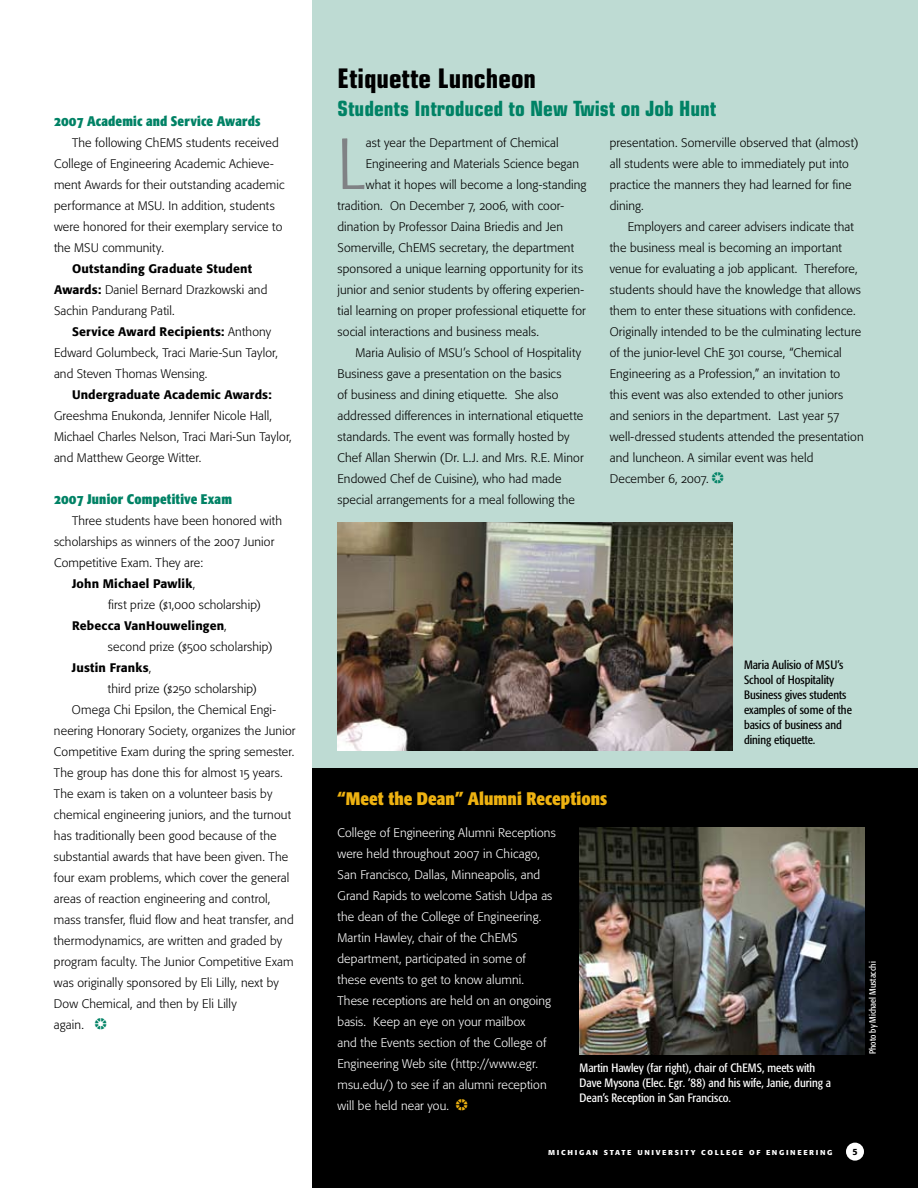
<style>
.page{position:relative;width:918px;height:1188px;background:#fff}
.page>*{position:absolute;margin:0;border:0;box-sizing:border-box;transform-origin:0 0}
.t1{font:300 condensed 71.55px "Formata Pro";color:#808285}
.t2{font:700 condensed 27px "Eurostile LT Std";color:#000}
.t3{font:700 condensed 21px "Eurostile LT Std";color:#008265}
.t4{font:700 condensed 18px "Formata Pro";letter-spacing:.005em;color:#eeb211}
.t5{font:700 condensed 13.8px "Formata Pro";letter-spacing:.01em;color:#008265}
.t6{font:300 12.3px/21px "Formata Pro";letter-spacing:.01em;color:#000}
.t7{font:300 12.3px/21px "Formata Pro";letter-spacing:.01em;color:#fff}
.t8{font:500 12.3px "Formata Pro";letter-spacing:.015em;color:#000}
.t9{font:condensed 12px/15px "Formata Pro";color:#fff}
.t10{font:condensed 12px/15px "Formata Pro";color:#000}
.t11{font:500 9px "Formata Pro";letter-spacing:.18em;color:#fff}
.t12{font:condensed 9px "Formata Pro";color:#fff}
.t13{font:500 9px "Formata Pro";color:#000}
.s1{font-weight:500}
.s2{font-weight:300}
.s3{font-family:"Chuckbats";font-weight:400;font-size:15px;color:#008265}
.s4{font-family:"Chuckbats";font-weight:400;font-size:15px;color:#eeb211}
</style>
<div class="page">
<div style="left:312px;top:0;width:606px;height:770px;background:#bedbd3"></div>
<div style="left:312px;top:768px;width:606px;height:420px;background:#000"></div>
<div style="left:846px;top:1143px;width:18px;height:18px;background:#fff;border-radius:50%"></div>
<img style="left:580px;top:827px;width:284px;height:227px">
<img style="left:338px;top:522px;width:394px;height:228px">
<p class="t5" style="left:54px;top:112px;width:208px">2007 Academic and Service Awards</p>
<p class="t6" style="left:54px;top:132px;width:232px;text-indent:18px">The following ChEMS students received College of Engineering Academic Achieve&shy;ment Awards for their outstanding academic performance at MSU. In addition, students were honored for their exemplary service to the MSU community.</p>
<p class="t6" style="left:54px;top:258px;width:215px;text-indent:18px"><span class="s1">Outstanding Graduate Student<br>Awards:</span> Daniel Bernard Drazkowski and<br>Sachin Pandurang Patil.</p>
<p class="t6" style="left:54px;top:321px;width:226px;text-indent:18px"><span class="s1">Service Award Recipients:</span> Anthony<br>Edward Golumbeck, Traci Marie-Sun Taylor, and Steven Thomas Wensing.</p>
<p class="t8" style="left:72px;top:387px;width:201px">Undergraduate Academic Awards:</p>
<p class="t6" style="left:54px;top:405px;width:239px">Greeshma Enukonda, Jennifer Nicole Hall,<br>Michael Charles Nelson, Traci Mari-Sun Taylor, and Matthew George Witter.</p>
<p class="t5" style="left:54px;top:490px;width:180px">2007 Junior Competitive Exam</p>
<p class="t6" style="left:72px;top:510px;width:212px">Three students have been honored with</p>
<p class="t6" style="left:54px;top:531px;width:222px">scholarships as winners of the 2007 Junior</p>
<p class="t6" style="left:54px;top:552px;width:151px">Competitive Exam. They are:</p>
<p class="t8" style="left:72px;top:576px;width:125px">John Michael Pawlik<span class="s2">,</span></p>
<p class="t6" style="left:108px;top:594px;width:155px">first prize ($1,000 scholarship)</p>
<p class="t8" style="left:72px;top:618px;width:156px">Rebecca VanHouwelingen<span class="s2">,</span></p>
<p class="t6" style="left:108px;top:636px;width:166px">second prize ($500 scholarship)</p>
<p class="t8" style="left:72px;top:660px;width:81px">Justin Franks<span class="s2">,</span></p>
<p class="t6" style="left:108px;top:678px;width:151px">third prize ($250 scholarship)</p>
<p class="t6" style="left:72px;top:699px;width:206px">Omega Chi Epsilon, the Chemical Engi-</p>
<p class="t6" style="left:54px;top:720px;width:243px">neering Honorary Society, organizes the Junior</p>
<p class="t6" style="left:54px;top:741px;width:242px">Competitive Exam during the spring semester.</p>
<p class="t6" style="left:54px;top:762px;width:230px">The group has done this for almost 15 years.</p>
<p class="t6" style="left:54px;top:783px;width:220px">The exam is taken on a volunteer basis by</p>
<p class="t6" style="left:54px;top:804px;width:239px">chemical engineering juniors, and the turnout</p>
<p class="t6" style="left:54px;top:825px;width:224px">has traditionally been good because of the</p>
<p class="t6" style="left:54px;top:846px;width:236px">substantial awards that have been given. The</p>
<p class="t6" style="left:54px;top:867px;width:237px">four exam problems, which cover the general</p>
<p class="t6" style="left:54px;top:888px;width:218px">areas of reaction engineering and control,</p>
<p class="t6" style="left:54px;top:909px;width:241px">mass transfer, fluid flow and heat transfer, and</p>
<p class="t6" style="left:54px;top:930px;width:230px">thermodynamics, are written and graded by</p>
<p class="t6" style="left:54px;top:951px;width:241px">program faculty. The Junior Competitive Exam</p>
<p class="t6" style="left:54px;top:972px;width:227px">was originally sponsored by Eli Lilly, next by</p>
<p class="t6" style="left:54px;top:993px;width:184px">Dow Chemical, and then by Eli Lilly</p>
<p class="t6" style="left:54px;top:1014px;width:55px">again. <span class="s3">E</span></p>
<h2 class="t2" style="left:338px;top:62px;width:200px">Etiquette Luncheon</h2>
<h3 class="t3" style="left:338px;top:96px;width:381px">Students Introduced to New Twist on Job Hunt</h3>
<h1 class="t1" style="left:338px;top:119px;width:30px">L</h1>
<p class="t6" style="left:366px;top:132px;width:194px">ast year the Department of Chemical</p>
<p class="t6" style="left:366px;top:153px;width:215px">Engineering and Materials Science began</p>
<p class="t6" style="left:366px;top:174px;width:222px">what it hopes will become a long-standing</p>
<p class="t6" style="left:338px;top:195px;width:228px">tradition. On December 7, 2006, with coor-</p>
<p class="t6" style="left:338px;top:216px;width:227px">dination by Professor Daina Briedis and Jen</p>
<p class="t6" style="left:338px;top:237px;width:238px">Somerville, ChEMS secretary, the department</p>
<p class="t6" style="left:338px;top:258px;width:247px">sponsored a unique learning opportunity for its</p>
<p class="t6" style="left:338px;top:279px;width:248px">junior and senior students by offering experien-</p>
<p class="t6" style="left:338px;top:300px;width:250px">tial learning on proper professional etiquette for</p>
<p class="t6" style="left:338px;top:321px;width:203px">social interactions and business meals.</p>
<p class="t6" style="left:355px;top:342px;width:227px">Maria Aulisio of MSU’s School of Hospitality</p>
<p class="t6" style="left:338px;top:363px;width:226px">Business gave a presentation on the basics</p>
<p class="t6" style="left:338px;top:384px;width:222px">of business and dining etiquette. She also</p>
<p class="t6" style="left:338px;top:405px;width:247px">addressed differences in international etiquette</p>
<p class="t6" style="left:338px;top:426px;width:234px">standards. The event was formally hosted by</p>
<p class="t6" style="left:338px;top:447px;width:248px">Chef Allan Sherwin (Dr. L.J. and Mrs. R.E. Minor</p>
<p class="t6" style="left:338px;top:468px;width:225px">Endowed Chef de Cuisine), who had made</p>
<p class="t6" style="left:338px;top:489px;width:239px">special arrangements for a meal following the</p>
<p class="t6" style="left:610px;top:132px;width:250px">presentation. Somerville observed that (almost) all students were able to immediately put into practice the manners they had learned for fine dining.</p>
<p class="t6" style="left:610px;top:216px;width:255px;text-indent:18px">Employers and career advisers indicate that the business meal is becoming an important venue for evaluating a job applicant. Therefore, students should have the knowledge that allows them to enter these situations with confidence.<br>Originally intended to be the culminating lecture of the junior-level ChE 301 course, “Chemical Engineering as a Profession,” an invitation to<br>this event was also extended to other juniors and seniors in the department. Last year 57 well-dressed students attended the presentation and luncheon. A similar event was held December 6, 2007. <span class="s3">E</span></p>
<p class="t10" style="left:744px;top:657px;width:109px">Maria Aulisio of MSU’s<br>School of Hospitality<br>Business gives students examples of some of the basics of business and dining etiquette.</p>
<h3 class="t4" style="left:338px;top:787px;width:271px">“Meet the Dean” Alumni Receptions</h3>
<p class="t7" style="left:338px;top:822px;width:220px">College of Engineering Alumni Receptions were held throughout 2007 in Chicago, San Francisco, Dallas, Minneapolis, and Grand Rapids to welcome Satish Udpa as the dean of the College of Engineering.<br>Martin Hawley, chair of the ChEMS department, participated in some of these events to get to know alumni.<br>These receptions are held on an ongoing basis. Keep an eye on your mailbox<br>and the Events section of the College of Engineering Web site (http://www.egr. msu.edu/) to see if an alumni reception will be held near you. <span class="s4">E</span></p>
<p class="t9" style="left:580px;top:1060px;width:253px">Martin Hawley (far right), chair of ChEMS, meets with<br>Dave Mysona (Elec. Egr. ’88) and his wife, Janie, during a<br>Dean’s Reception in San Francisco.</p>
<p class="t12" style="left:867px;top:1054px;width:94px;rotate:-90deg">Photo by Michael Mustacchi</p>
<p class="t11" style="left:548px;top:1146px;width:286px">michigan state university college of engineering</p>
<p class="t13" style="left:853px;top:1146px;width:6px">5</p>
</div>
